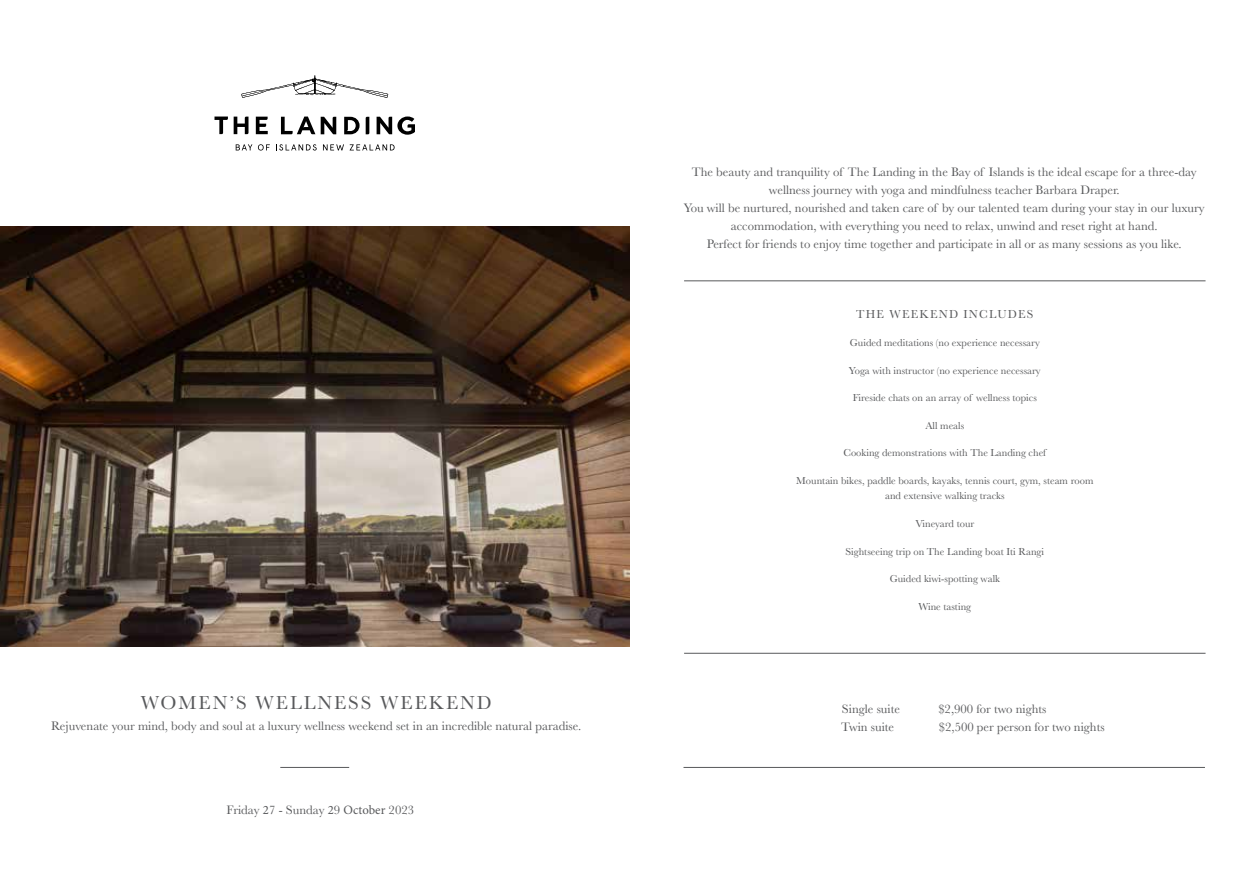
<style>
.page{position:relative;width:1259px;height:893px;background:#fff}
.page>*{position:absolute;margin:0;border:0;box-sizing:border-box;transform-origin:0 0}
.t1{font:19.5px "Baskerville";letter-spacing:.1em;color:#58595b}
.t2{font:12.75px/18px "Baskerville";color:#58595b;text-align:center}
.t3{font:12px "Baskerville";letter-spacing:.1em;color:#58595b}
.t4{font:10.5px/15px "Baskerville";color:#58595b;text-align:center}
.s1{font-family:"Minion Pro"}
</style>
<div class="page">
<hr style="left:280px;top:767px;width:69px;height:1px;background:#58595b">
<hr style="left:684px;top:281px;width:521px;height:1px;background:#58595b">
<hr style="left:684px;top:653px;width:521px;height:1px;background:#58595b">
<hr style="left:683px;top:767px;width:522px;height:1px;background:#58595b">
<svg style="left:234px;top:117px;width:14px;height:17px"></svg>
<svg style="left:214px;top:117px;width:14px;height:17px"></svg>
<svg style="left:366px;top:117px;width:3px;height:17px"></svg>
<svg style="left:321px;top:117px;width:15px;height:17px"></svg>
<svg style="left:256px;top:117px;width:12px;height:17px"></svg>
<svg style="left:344px;top:117px;width:15px;height:17px"></svg>
<svg style="left:281px;top:117px;width:34px;height:17px"></svg>
<svg style="left:376px;top:117px;width:39px;height:18px"></svg>
<svg style="left:236px;top:144px;width:16px;height:6px"></svg>
<svg style="left:258px;top:144px;width:12px;height:7px"></svg>
<svg style="left:276px;top:144px;width:41px;height:7px"></svg>
<svg style="left:323px;top:144px;width:21px;height:6px"></svg>
<svg style="left:350px;top:144px;width:44px;height:6px"></svg>
<svg style="left:241px;top:75px;width:147px;height:23px"></svg>
<img style="left:0;top:226px;width:629px;height:420px">
<h1 class="t1" style="left:141px;top:690px;width:352px">WOMEN’S WELLNESS WEEKEND</h1>
<p class="t2" style="left:51px;top:717px;width:531px">Rejuvenate your mind, body and soul at a luxury wellness weekend set in an incredible natural paradise.</p>
<p class="t2" style="left:226px;top:801px;width:189px">Friday <span class="s1">2</span>7 - Sunday <span class="s1">2</span>9 <span class="s1">October</span> 2023</p>
<p class="t2" style="left:683px;top:163px;width:522px">The beauty and tranquility of The Landing in the Bay of Islands is the ideal escape for a three-day wellness journey with yoga and mindfulness teacher Barbara Draper.<br>You will be nurtured, nourished and taken care of by our talented team during your stay in our luxury accommodation, with everything you need to relax, unwind and reset right at hand.<br>Perfect for friends to enjoy time together and participate in all or as many sessions as you like.</p>
<p class="t3" style="left:856px;top:306px;width:179px">THE WEEKEND INCLUDES</p>
<p class="t4" style="left:850px;top:335px;width:191px">Guided meditations (no experience necessary</p>
<p class="t4" style="left:849px;top:363px;width:193px">Yoga with instructor (no experience necessary</p>
<p class="t4" style="left:852px;top:390px;width:186px">Fireside chats on an array of wellness topics</p>
<p class="t4" style="left:925px;top:418px;width:40px">All meals</p>
<p class="t4" style="left:843px;top:446px;width:204px">Cooking demonstrations with The Landing chef</p>
<p class="t4" style="left:796px;top:473px;width:299px">Mountain bikes, paddle boards, kayaks, tennis court, gym, steam room and extensive walking tracks</p>
<p class="t4" style="left:915px;top:516px;width:60px">Vineyard tour</p>
<p class="t4" style="left:845px;top:544px;width:200px">Sightseeing trip on The Landing boat Iti Rangi</p>
<p class="t4" style="left:889px;top:572px;width:112px">Guided kiwi-spotting walk</p>
<p class="t4" style="left:918px;top:599px;width:54px">Wine tasting</p>
<p class="t2" style="left:842px;top:700px;width:60px">Single suite</p>
<p class="t2" style="left:938px;top:700px;width:110px">$2,900 for two nights</p>
<p class="t2" style="left:841px;top:718px;width:54px">Twin suite</p>
<p class="t2" style="left:939px;top:718px;width:167px">$2,500 per person for two nights</p>
</div>
